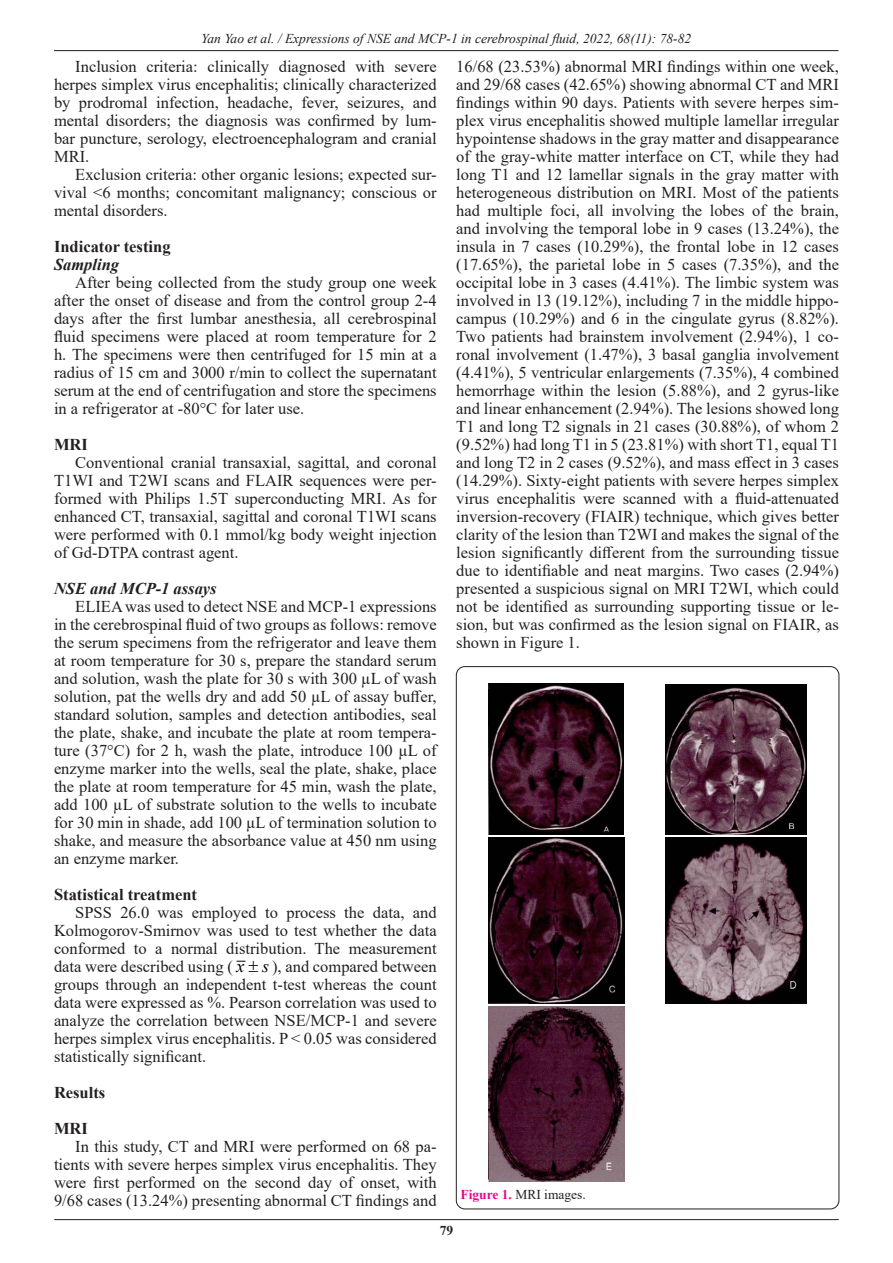
<style>
.page{position:relative;width:893px;height:1263px;background:#fff}
.page>*{position:absolute;margin:0;border:0;box-sizing:border-box;transform-origin:0 0}
.toa_heading{font:16.5px/18px "Times New Roman";color:#231f20;text-align:justify}
.toa_heading-2{font:700 16.5px "Times New Roman";color:#231f20}
.t1{font:italic 700 16.5px "Times New Roman";color:#231f20}
.t2{font:italic 13.5px "Times New Roman";color:#231f20}
.t3{font:13.5px "Times New Roman";color:#231f20}
.t4{font:700 13.5px "Times New Roman";color:#231f20}
.s1{font-style:italic;font-size:17.7px;color:#000}
.s2{font-weight:700;color:#ed028c}
</style>
<div class="page">
<hr style="left:54px;top:50px;width:784px;height:1px;background:#231f20">
<hr style="left:54px;top:1219px;width:785px;height:1px;background:#231f20">
<img style="left:488px;top:683px;width:136px;height:152px">
<img style="left:666px;top:684px;width:140px;height:151px">
<img style="left:488px;top:837px;width:136px;height:166px">
<img style="left:666px;top:837px;width:140px;height:166px">
<img style="left:488px;top:1006px;width:137px;height:175px">
<p class="t2" style="left:201px;top:29px;width:491px">Yan Yao et al. / Expressions of NSE and MCP-1 in cerebrospinal fluid, 2022, 68(11): 78-82</p>
<p class="toa_heading" style="left:54px;top:57px;width:384px;text-indent:21px">Inclusion criteria: clinically diagnosed with severe herpes simplex virus encephalitis; clinically characterized by prodromal infection, headache, fever, seizures, and mental disorders; the diagnosis was confirmed by lum&shy;bar puncture, serology, electroencephalogram and cranial MRI.</p>
<p class="toa_heading" style="left:54px;top:165px;width:384px;text-indent:21px">Exclusion criteria: other organic lesions; expected sur&shy;vival &lt;6 months; concomitant malignancy; conscious or mental disorders.</p>
<p class="toa_heading-2" style="left:54px;top:235px;width:118px">Indicator testing</p>
<p class="t1" style="left:54px;top:253px;width:67px">Sampling</p>
<p class="toa_heading" style="left:54px;top:273px;width:384px;text-indent:21px">After being collected from the study group one week after the onset of disease and from the control group 2-4 days after the first lumbar anesthesia, all cerebrospinal fluid specimens were placed at room temperature for 2 h. The specimens were then centrifuged for 15 min at a radius of 15 cm and 3000 r/min to collect the supernatant serum at the end of centrifugation and store the specimens in a refrigerator at -80°C for later use.</p>
<p class="toa_heading-2" style="left:54px;top:433px;width:35px">MRI</p>
<p class="toa_heading" style="left:54px;top:453px;width:384px;text-indent:21px">Conventional cranial transaxial, sagittal, and coronal T1WI and T2WI scans and FLAIR sequences were per&shy;formed with Philips 1.5T superconducting MRI. As for enhanced CT, transaxial, sagittal and coronal T1WI scans were performed with 0.1 mmol/kg body weight injection of Gd-DTPA contrast agent.</p>
<p class="t1" style="left:54px;top:577px;width:164px">NSE and MCP-1 assays</p>
<p class="toa_heading" style="left:54px;top:597px;width:384px;text-indent:21px">ELIEA was used to detect NSE and MCP-1 expressions in the cerebrospinal fluid of two groups as follows: remove the serum specimens from the refrigerator and leave them at room temperature for 30 s, prepare the standard serum and solution, wash the plate for 30 s with 300 µL of wash solution, pat the wells dry and add 50 µL of assay buffer, standard solution, samples and detection antibodies, seal the plate, shake, and incubate the plate at room tempera&shy;ture (37°C) for 2 h, wash the plate, introduce 100 µL of enzyme marker into the wells, seal the plate, shake, place the plate at room temperature for 45 min, wash the plate, add 100 µL of substrate solution to the wells to incubate for 30 min in shade, add 100 µL of termination solution to shake, and measure the absorbance value at 450 nm using an enzyme marker.</p>
<p class="toa_heading-2" style="left:54px;top:883px;width:145px">Statistical treatment</p>
<p class="toa_heading" style="left:54px;top:903px;width:384px;text-indent:21px">SPSS 26.0 was employed to process the data, and Kolmogorov-Smirnov was used to test whether the data conformed to a normal distribution. The measurement data were described using ( <span class="s1">x s</span> ), and compared between groups through an independent t-test whereas the count data were expressed as %. Pearson correlation was used to analyze the correlation between NSE/MCP-1 and severe herpes simplex virus encephalitis. P &lt; 0.05 was considered statistically significant.</p>
<p class="toa_heading-2" style="left:54px;top:1081px;width:53px">Results</p>
<p class="toa_heading-2" style="left:54px;top:1117px;width:35px">MRI</p>
<p class="toa_heading" style="left:54px;top:1137px;width:384px;text-indent:21px">In this study, CT and MRI were performed on 68 pa&shy;tients with severe herpes simplex virus encephalitis. They were first performed on the second day of onset, with 9/68 cases (13.24%) presenting abnormal CT findings and</p>
<p class="toa_heading" style="left:456px;top:57px;width:384px">16/68 (23.53%) abnormal MRI findings within one week, and 29/68 cases (42.65%) showing abnormal CT and MRI findings within 90 days. Patients with severe herpes sim&shy;plex virus encephalitis showed multiple lamellar irregular hypointense shadows in the gray matter and disappearance of the gray-white matter interface on CT, while they had long T1 and 12 lamellar signals in the gray matter with heterogeneous distribution on MRI. Most of the patients had multiple foci, all involving the lobes of the brain, and involving the temporal lobe in 9 cases (13.24%), the insula in 7 cases (10.29%), the frontal lobe in 12 cases (17.65%), the parietal lobe in 5 cases (7.35%), and the occipital lobe in 3 cases (4.41%). The limbic system was involved in 13 (19.12%), including 7 in the middle hippo&shy;campus (10.29%) and 6 in the cingulate gyrus (8.82%).<br>Two patients had brainstem involvement (2.94%), 1 co&shy;ronal involvement (1.47%), 3 basal ganglia involvement (4.41%), 5 ventricular enlargements (7.35%), 4 combined hemorrhage within the lesion (5.88%), and 2 gyrus-like and linear enhancement (2.94%). The lesions showed long T1 and long T2 signals in 21 cases (30.88%), of whom 2 (9.52%) had long T1 in 5 (23.81%) with short T1, equal T1 and long T2 in 2 cases (9.52%), and mass effect in 3 cases (14.29%). Sixty-eight patients with severe herpes simplex virus encephalitis were scanned with a fluid-attenuated inversion-recovery (FIAIR) technique, which gives better clarity of the lesion than T2WI and makes the signal of the lesion significantly different from the surrounding tissue due to identifiable and neat margins. Two cases (2.94%) presented a suspicious signal on MRI T2WI, which could not be identified as surrounding supporting tissue or le&shy;sion, but was confirmed as the lesion signal on FIAIR, as shown in Figure 1.</p>
<p class="t3" style="left:460px;top:1185px;width:127px"><span class="s2">Figure 1.</span> MRI images.</p>
<p class="t4" style="left:440px;top:1220px;width:15px">79</p>
</div>
